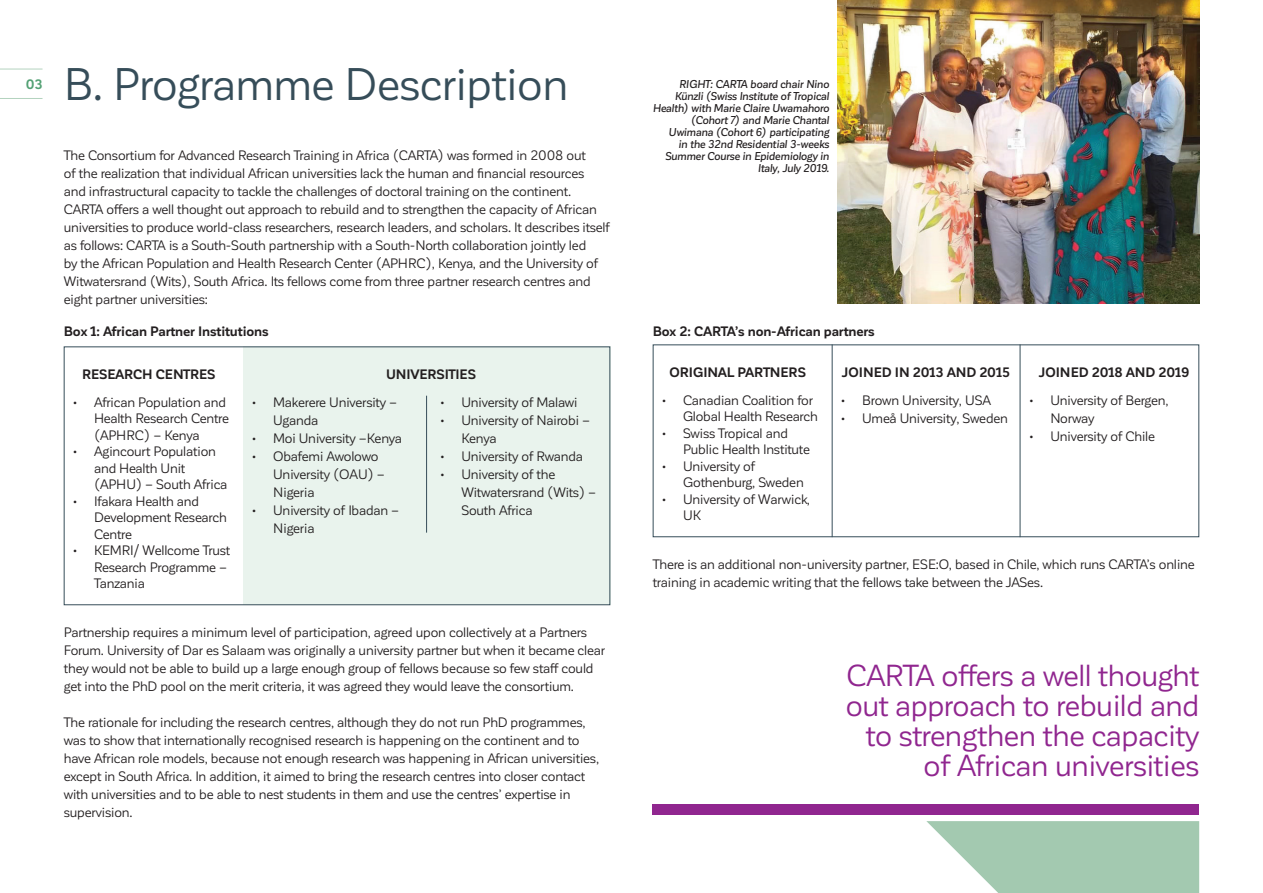
<style>
.page{position:relative;width:1263px;height:893px;background:#fff}
.page>*{position:absolute;margin:0;border:0;box-sizing:border-box;transform-origin:0 0}
.t1{font:45px "Corporative Sans";letter-spacing:-.01em;color:#364d59}
.t2{font:30px/30px "Corporative Sans";letter-spacing:-.01em;color:#90268f;text-align:right}
.t3{font:13.5px/18px "Corporative Sans";letter-spacing:-.01em;color:#231f20}
.t4{font:700 13.5px "Corporative Sans";letter-spacing:-.005em;color:#231f20}
.t5{font:700 13.5px "Corporative Sans";color:#53a174}
.t6{font:italic 500 11.25px/12px "Corporative Sans";letter-spacing:-.01em;color:#231f20;text-align:right}
</style>
<div class="page">
<hr style="left:0;top:69px;width:43px;height:1px;background:#b4d3bf">
<hr style="left:0;top:98px;width:43px;height:1px;background:#b4d3bf">
<div style="left:243px;top:346px;width:367px;height:259px;background:#e9f3ed"></div>
<div style="left:64px;top:346px;width:546px;height:259px;border:1px solid #364d59"></div>
<hr style="left:426px;top:396px;width:1px;height:137px;background:#364d59">
<div style="left:653px;top:344px;width:546px;height:193px;background:#fff;border:1px solid #364d59"></div>
<hr style="left:1020px;top:344px;width:1px;height:193px;background:#364d59">
<hr style="left:832px;top:344px;width:1px;height:193px;background:#364d59">
<img style="left:838px;top:0;width:361px;height:304px">
<div style="left:653px;top:804px;width:546px;height:11px;background:#90268f"></div>
<svg style="left:926px;top:821px;width:273px;height:72px;background:#afd0ba"></svg>
<p class="t5" style="left:26px;top:77px;width:18px">03</p>
<h1 class="t1" style="left:64px;top:61px;width:506px">B. Programme Description</h1>
<p class="t3" style="left:64px;top:146px;width:548px">The Consortium for Advanced Research Training in Africa (CARTA) was formed in 2008 out<br>of the realization that individual African universities lack the human and financial resources<br>and infrastructural capacity to tackle the challenges of doctoral training on the continent.<br>CARTA offers a well thought out approach to rebuild and to strengthen the capacity of African universities to produce world-class researchers, research leaders, and scholars. It describes itself as follows: CARTA is a South-South partnership with a South-North collaboration jointly led<br>by the African Population and Health Research Center (APHRC), Kenya, and the University of Witwatersrand (Wits), South Africa. Its fellows come from three partner research centres and eight partner universities:</p>
<p class="t4" style="left:64px;top:324px;width:206px">Box 1: African Partner Institutions</p>
<p class="t4" style="left:82px;top:367px;width:135px">RESEARCH CENTRES</p>
<p class="t3" style="left:94px;top:394px;width:136px;line-height:16.5px;text-indent:-21px">• African Population and<br>Health Research Centre (APHRC) – Kenya</p>
<p class="t3" style="left:94px;top:443px;width:135px;line-height:16.5px;text-indent:-21px">• Agincourt Population and Health Unit (APHU) – South Africa</p>
<p class="t3" style="left:94px;top:493px;width:134px;line-height:16.5px;text-indent:-21px">• Ifakara Health and<br>Development Research<br>Centre</p>
<p class="t3" style="left:94px;top:542px;width:138px;line-height:16.5px;text-indent:-21px">• KEMRI/ Wellcome Trust<br>Research Programme –<br>Tanzania</p>
<p class="t4" style="left:386px;top:367px;width:92px">UNIVERSITIES</p>
<p class="t3" style="left:273px;top:393px;width:126px;text-indent:-21px">• Makerere University –<br>Uganda</p>
<p class="t3" style="left:252px;top:429px;width:151px">• Moi University –Kenya</p>
<p class="t3" style="left:273px;top:447px;width:113px;text-indent:-21px">• Obafemi Awolowo<br>University (OAU) –<br>Nigeria</p>
<p class="t3" style="left:273px;top:501px;width:127px;text-indent:-21px">• University of Ibadan –<br>Nigeria</p>
<p class="t3" style="left:440px;top:393px;width:139px">• University of Malawi</p>
<p class="t3" style="left:461px;top:411px;width:130px;text-indent:-21px">• University of Nairobi –<br>Kenya</p>
<p class="t3" style="left:440px;top:447px;width:144px">• University of Rwanda</p>
<p class="t3" style="left:461px;top:465px;width:136px;text-indent:-21px">• University of the<br>Witwatersrand (Wits) –<br>South Africa</p>
<p class="t3" style="left:64px;top:624px;width:543px">Partnership requires a minimum level of participation, agreed upon collectively at a Partners Forum. University of Dar es Salaam was originally a university partner but when it became clear they would not be able to build up a large enough group of fellows because so few staff could get into the PhD pool on the merit criteria, it was agreed they would leave the consortium.</p>
<p class="t3" style="left:64px;top:714px;width:537px">The rationale for including the research centres, although they do not run PhD programmes, was to show that internationally recognised research is happening on the continent and to have African role models, because not enough research was happening in African universities, except in South Africa. In addition, it aimed to bring the research centres into closer contact with universities and to be able to nest students in them and use the centres’ expertise in supervision.</p>
<p class="t6" style="left:653px;top:78px;width:178px">RIGHT: CARTA board chair Nino<br>Künzli (Swiss Institute of Tropical<br>Health) with Marie Claire Uwamahoro (Cohort 7) and Marie Chantal<br>Uwimana (Cohort 6) participating<br>in the 32nd Residential 3-weeks<br>Summer Course in Epidemiology in<br>Italy, July 2019.</p>
<p class="t4" style="left:653px;top:324px;width:224px">Box 2: CARTA’s non-African partners</p>
<p class="t4" style="left:669px;top:365px;width:138px">ORIGINAL PARTNERS</p>
<p class="t3" style="left:683px;top:392px;width:136px;line-height:16.5px;text-indent:-21px">• Canadian Coalition for<br>Global Health Research</p>
<p class="t3" style="left:683px;top:425px;width:128px;line-height:16.5px;text-indent:-21px">• Swiss Tropical and<br>Public Health Institute</p>
<p class="t3" style="left:683px;top:458px;width:122px;line-height:16.5px;text-indent:-21px">• University of<br>Gothenburg, Sweden</p>
<p class="t3" style="left:683px;top:491px;width:128px;line-height:16.5px;text-indent:-21px">• University of Warwick,<br>UK</p>
<p class="t4" style="left:842px;top:365px;width:170px">JOINED IN 2013 AND 2015</p>
<p class="t4" style="left:1039px;top:365px;width:152px">JOINED 2018 AND 2019</p>
<p class="t3" style="left:841px;top:391px;width:152px">• Brown University, USA</p>
<p class="t3" style="left:841px;top:409px;width:169px">• Umeå University, Sweden</p>
<p class="t3" style="left:1050px;top:391px;width:120px;text-indent:-21px">• University of Bergen,<br>Norway</p>
<p class="t3" style="left:1029px;top:427px;width:127px">• University of Chile</p>
<p class="t3" style="left:653px;top:556px;width:543px">There is an additional non-university partner, ESE:O, based in Chile, which runs CARTA’s online training in academic writing that the fellows take between the JASes.</p>
<h2 class="t2" style="left:846px;top:661px;width:355px">CARTA offers a well thought out approach to rebuild and to strengthen the capacity of African universities</h2>
</div>
